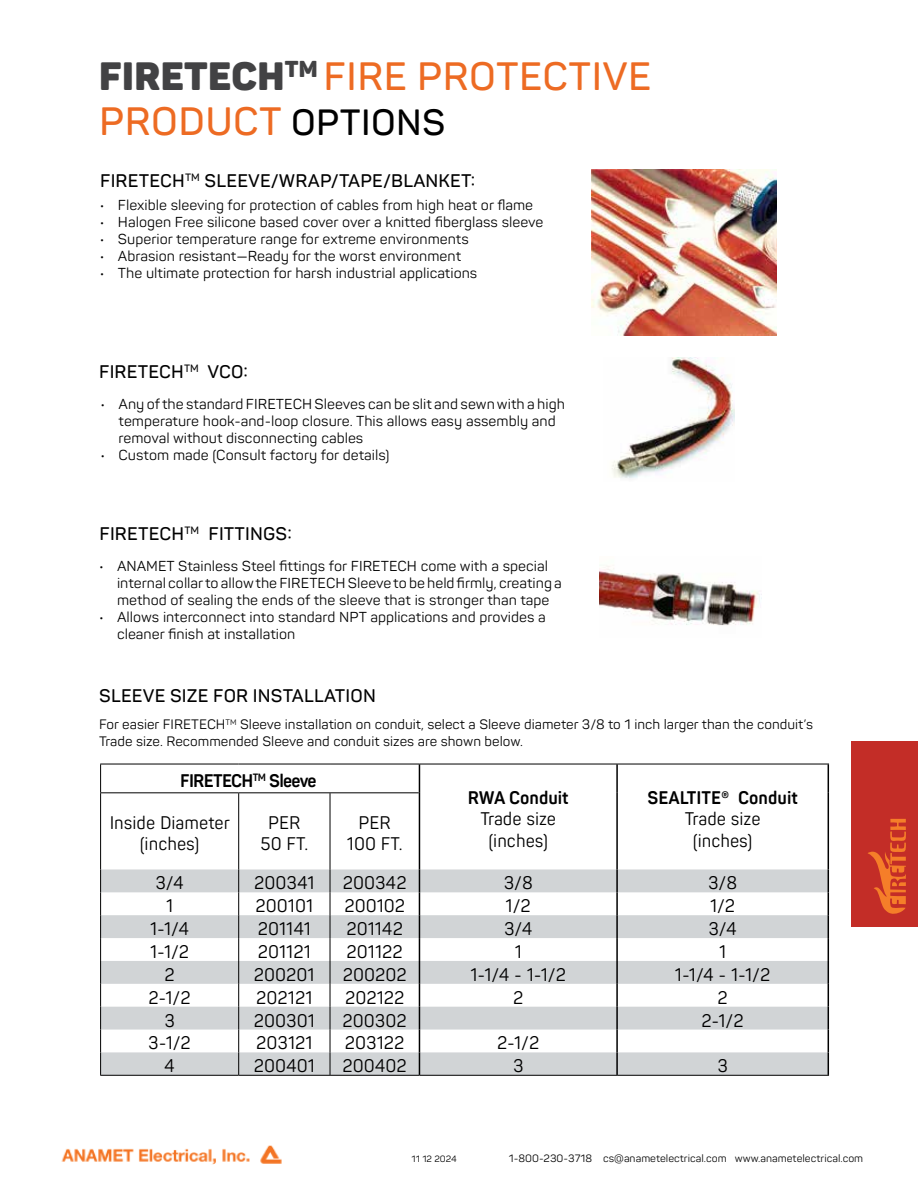
<style>
.page{position:relative;width:918px;height:1188px;background:#fff}
.page>*{position:absolute;margin:0;border:0;box-sizing:border-box;transform-origin:0 0}
.t1{font:600 39px/45px "Panton";letter-spacing:.01em;color:#ed6b23}
.t2{font:18px/21.6px "Panton Narrow";color:#000;text-align:center}
.t3{font:600 18px "Panton";letter-spacing:.01em;color:#000}
.t4{font:700 18px "Panton Narrow";color:#000}
.t5{font:700 18px "Panton Narrow";letter-spacing:-.04em;color:#000}
.t6{font:14.25px/17.1px "Panton";color:#000}
.t7{font:13.5px/16.2px "Panton";color:#000}
.t8{font:10.5px "Panton";color:#000}
.t9{font:9px "Panton";color:#000}
.s1{font-weight:900;color:#424244}
.s2{font-size:36px;color:#000}
</style>
<div class="page">
<img style="left:61px;top:1145px;width:221px;height:19px">
<div style="left:851px;top:741px;width:67px;height:186px;background:#c32d27"></div>
<svg style="left:868px;top:819px;width:38px;height:95px"></svg>
<img style="left:611px;top:358px;width:123px;height:121px">
<img style="left:599px;top:566px;width:161px;height:60px">
<img style="left:592px;top:170px;width:185px;height:166px">
<svg style="left:101px;top:869px;width:727px;height:206px;fill:#d1d4d6"></svg>
<hr style="left:100px;top:764px;width:139px;height:1px;background:#000">
<svg style="left:100px;top:764px;width:1px;height:28px"></svg>
<hr style="left:239px;top:764px;width:91px;height:1px;background:#000">
<hr style="left:330px;top:764px;width:89px;height:1px;background:#000">
<hr style="left:419px;top:764px;width:198px;height:1px;background:#000">
<hr style="left:617px;top:764px;width:212px;height:1px;background:#000">
<hr style="left:100px;top:792px;width:139px;height:1px;background:#000">
<hr style="left:100px;top:793px;width:1px;height:76px;background:#000">
<hr style="left:239px;top:792px;width:91px;height:1px;background:#000">
<hr style="left:238px;top:793px;width:1px;height:76px;background:#000">
<hr style="left:330px;top:792px;width:89px;height:1px;background:#000">
<hr style="left:330px;top:793px;width:1px;height:76px;background:#000">
<svg style="left:330px;top:869px;width:1px;height:206px"></svg>
<svg style="left:100px;top:869px;width:1px;height:206px"></svg>
<svg style="left:238px;top:869px;width:1px;height:206px"></svg>
<hr style="left:100px;top:1075px;width:139px;height:1px;background:#000">
<hr style="left:239px;top:1075px;width:91px;height:1px;background:#000">
<hr style="left:330px;top:1075px;width:89px;height:1px;background:#000">
<hr style="left:419px;top:1075px;width:198px;height:1px;background:#000">
<hr style="left:617px;top:1075px;width:212px;height:1px;background:#000">
<svg style="left:419px;top:764px;width:1px;height:29px"></svg>
<hr style="left:616px;top:764px;width:2px;height:29px;background:#000">
<hr style="left:419px;top:793px;width:1px;height:76px;background:#000">
<hr style="left:616px;top:793px;width:2px;height:76px;background:#000">
<hr style="left:616px;top:869px;width:2px;height:23px;background:#000">
<hr style="left:616px;top:892px;width:2px;height:23px;background:#000">
<hr style="left:616px;top:915px;width:2px;height:23px;background:#000">
<hr style="left:616px;top:938px;width:2px;height:23px;background:#000">
<hr style="left:616px;top:961px;width:2px;height:23px;background:#000">
<hr style="left:616px;top:984px;width:2px;height:23px;background:#000">
<hr style="left:616px;top:1007px;width:2px;height:23px;background:#000">
<hr style="left:616px;top:1030px;width:2px;height:22px;background:#000">
<svg style="left:419px;top:869px;width:1px;height:206px"></svg>
<hr style="left:616px;top:1052px;width:2px;height:23px;background:#000">
<svg style="left:828px;top:764px;width:1px;height:29px"></svg>
<hr style="left:828px;top:793px;width:1px;height:76px;background:#000">
<svg style="left:828px;top:869px;width:1px;height:206px"></svg>
<h1 class="t1" style="left:99px;top:54px;width:554px"><span class="s1">FIRETECH</span><sup>TM</sup> FIRE PROTECTIVE<br>PRODUCT <span class="s2">OPTIONS</span></h1>
<p class="t3" style="left:100px;top:169px;width:377px">FIRETECH<sup>TM</sup> SLEEVE/WRAP/TAPE/BLANKET:</p>
<p class="t6" style="left:100px;top:196px;width:435px">• Flexible sleeving for protection of cables from high heat or flame</p>
<p class="t6" style="left:100px;top:213px;width:445px">• Halogen Free silicone based cover over a knitted fiberglass sleeve</p>
<p class="t6" style="left:100px;top:230px;width:370px">• Superior temperature range for extreme environments</p>
<p class="t6" style="left:100px;top:247px;width:363px">• Abrasion resistant—Ready for the worst environment</p>
<p class="t6" style="left:100px;top:265px;width:379px">• The ultimate protection for harsh industrial applications</p>
<p class="t3" style="left:99px;top:360px;width:150px">FIRETECH<sup>TM</sup> VCO:</p>
<p class="t6" style="left:119px;top:396px;width:448px;text-indent:-18px">• Any of the standard FIRETECH Sleeves can be slit and sewn with a high temperature hook-and-loop closure. This allows easy assembly and removal without disconnecting cables</p>
<p class="t6" style="left:101px;top:447px;width:290px">• Custom made (Consult factory for details)</p>
<p class="t3" style="left:99px;top:522px;width:194px">FIRETECH<sup>TM</sup> FITTINGS:</p>
<p class="t6" style="left:117px;top:557px;width:446px;text-indent:-18px">• ANAMET Stainless Steel fittings for FIRETECH come with a special internal collar to allow the FIRETECH Sleeve to be held firmly, creating a method of sealing the ends of the sleeve that is stronger than tape</p>
<p class="t6" style="left:117px;top:609px;width:430px;text-indent:-18px">• Allows interconnect into standard NPT applications and provides a cleaner finish at installation</p>
<p class="t3" style="left:99px;top:684px;width:278px">SLEEVE SIZE FOR INSTALLATION</p>
<p class="t7" style="left:99px;top:717px;width:716px">For easier FIRETECH<sup>TM</sup> Sleeve installation on conduit, select a Sleeve diameter 3/8 to 1 inch larger than the conduit’s<br>Trade size. Recommended Sleeve and conduit sizes are shown below.</p>
<p class="t5" style="left:180px;top:769px;width:138px">FIRETECH<sup>TM</sup> Sleeve</p>
<p class="t4" style="left:468px;top:786px;width:102px">RWA Conduit</p>
<p class="t2" style="left:480px;top:808px;width:77px">Trade size (inches)</p>
<p class="t4" style="left:648px;top:786px;width:152px">SEALTITE® Conduit</p>
<p class="t2" style="left:685px;top:808px;width:77px">Trade size (inches)</p>
<p class="t2" style="left:110px;top:812px;width:122px">Inside Diameter (inches)</p>
<p class="t2" style="left:260px;top:812px;width:49px">PER<br>50 FT.</p>
<p class="t2" style="left:347px;top:812px;width:57px">PER<br>100 FT.</p>
<p class="t2" style="left:155px;top:872px;width:30px">3/4</p>
<p class="t2" style="left:254px;top:872px;width:62px">200341</p>
<p class="t2" style="left:343px;top:872px;width:65px">200342</p>
<p class="t2" style="left:504px;top:872px;width:31px">3/8</p>
<p class="t2" style="left:708px;top:872px;width:31px">3/8</p>
<p class="t2" style="left:166px;top:895px;width:9px">1</p>
<p class="t2" style="left:256px;top:895px;width:59px">200101</p>
<p class="t2" style="left:344px;top:895px;width:62px">200102</p>
<p class="t2" style="left:506px;top:895px;width:27px">1/2</p>
<p class="t2" style="left:710px;top:895px;width:27px">1/2</p>
<p class="t2" style="left:150px;top:918px;width:41px">1-1/4</p>
<p class="t2" style="left:258px;top:918px;width:55px">201141</p>
<p class="t2" style="left:346px;top:918px;width:58px">201142</p>
<p class="t2" style="left:504px;top:918px;width:30px">3/4</p>
<p class="t2" style="left:708px;top:918px;width:30px">3/4</p>
<p class="t2" style="left:150px;top:941px;width:41px">1-1/2</p>
<p class="t2" style="left:258px;top:941px;width:54px">201121</p>
<p class="t2" style="left:347px;top:941px;width:58px">201122</p>
<p class="t2" style="left:515px;top:941px;width:9px">1</p>
<p class="t2" style="left:719px;top:941px;width:9px">1</p>
<p class="t2" style="left:164px;top:964px;width:12px">2</p>
<p class="t2" style="left:254px;top:964px;width:62px">200201</p>
<p class="t2" style="left:343px;top:964px;width:66px">200202</p>
<p class="t2" style="left:471px;top:964px;width:97px">1-1/4 - 1-1/2</p>
<p class="t2" style="left:675px;top:964px;width:97px">1-1/4 - 1-1/2</p>
<p class="t2" style="left:149px;top:986px;width:44px">2-1/2</p>
<p class="t2" style="left:256px;top:986px;width:58px">202121</p>
<p class="t2" style="left:345px;top:986px;width:61px">202122</p>
<p class="t2" style="left:513px;top:986px;width:12px">2</p>
<p class="t2" style="left:718px;top:986px;width:12px">2</p>
<p class="t2" style="left:164px;top:1009px;width:12px">3</p>
<p class="t2" style="left:254px;top:1009px;width:62px">200301</p>
<p class="t2" style="left:343px;top:1009px;width:66px">200302</p>
<p class="t2" style="left:702px;top:1009px;width:44px">2-1/2</p>
<p class="t2" style="left:148px;top:1032px;width:44px">3-1/2</p>
<p class="t2" style="left:256px;top:1032px;width:58px">203121</p>
<p class="t2" style="left:345px;top:1032px;width:61px">203122</p>
<p class="t2" style="left:497px;top:1032px;width:44px">2-1/2</p>
<p class="t2" style="left:164px;top:1055px;width:12px">4</p>
<p class="t2" style="left:254px;top:1055px;width:63px">200401</p>
<p class="t2" style="left:343px;top:1055px;width:66px">200402</p>
<p class="t2" style="left:513px;top:1055px;width:12px">3</p>
<p class="t2" style="left:717px;top:1055px;width:12px">3</p>
<p class="t9" style="left:412px;top:1153px;width:47px">11 12 2024</p>
<p class="t8" style="left:509px;top:1152px;width:356px">1-800-230-3718 cs@anametelectrical.com www.anametelectrical.com</p>
</div>
